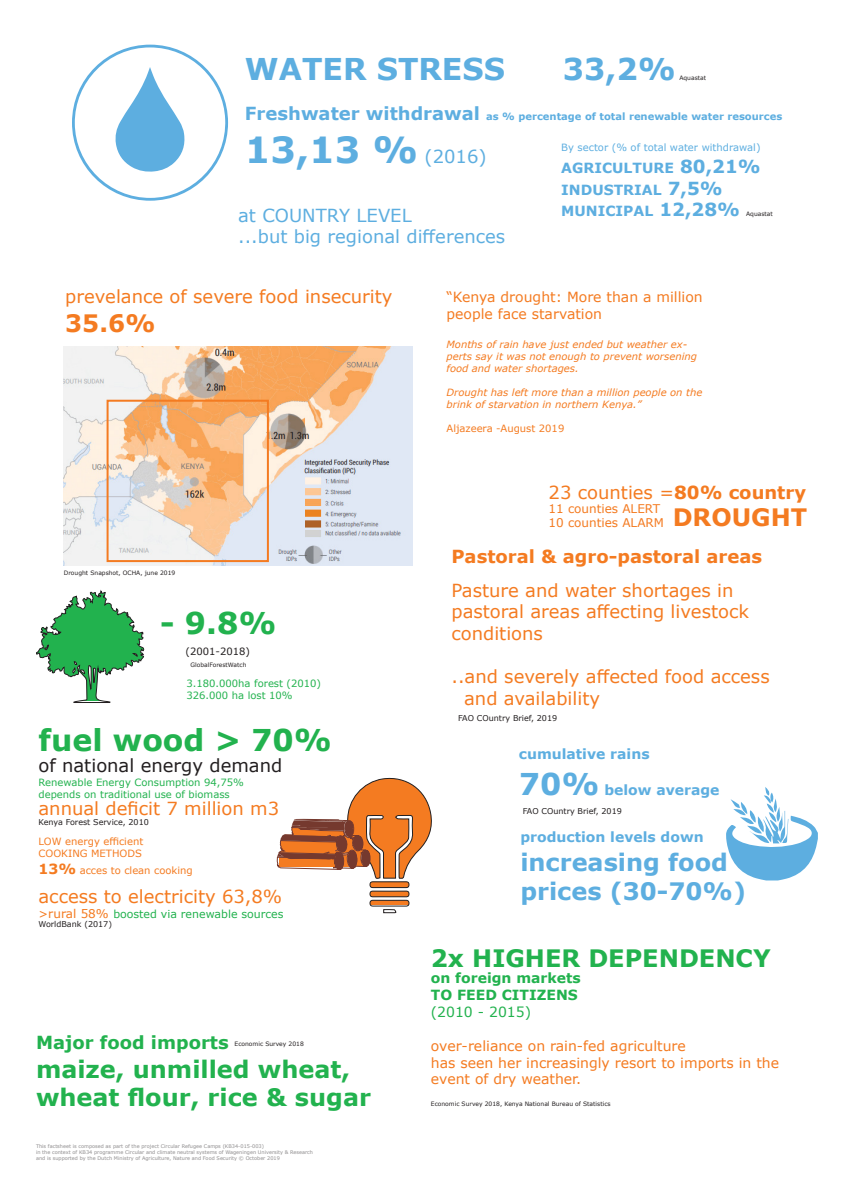
<style>
.page{position:relative;width:842px;height:1191px;background:#fff}
.page>*{position:absolute;margin:0;border:0;box-sizing:border-box;transform-origin:0 0}
.t1{font:700 36px "Verdana";color:#5daee0}
.t2{font:700 30px "Verdana";color:#22b24e}
.t3{font:700 30px "Verdana";color:#5daee0}
.t4{font:700 24px/28.8px "Verdana";color:#22b24e}
.t5{font:700 24px/28.8px "Verdana";color:#5daee0}
.t6{font:700 24px "Verdana";color:#f47b21}
.t7{font:18px/21.6px "Verdana";color:#f47b21}
.t8{font:18px/21.6px "Verdana";color:#5daee0}
.t9{font:700 18px "Verdana";color:#f47b21}
.t10{font:18px "Verdana";color:#231f20}
.t11{font:700 18px "Verdana";color:#22b24e}
.t12{font:14px/16.8px "Verdana";color:#f47b21}
.t13{font:700 14px "Verdana";color:#5daee0}
.t14{font:700 14px/16.8px "Verdana";color:#22b24e}
.t15{font:12px/14.4px "Verdana";color:#f47b21}
.t16{font:11px "Verdana";color:#22b24e}
.t17{font:italic 10px/12px "Verdana";color:#f47b21}
.t18{font:10px/12px "Verdana";color:#22b24e}
.t19{font:10px/12px "Verdana";color:#f47b21}
.t20{font:700 10px "Verdana";color:#5daee0}
.t21{font:10px "Verdana";color:#5daee0}
.t22{font:10px "Verdana";color:#231f20}
.t23{font:8px "Verdana";color:#231f20}
.t24{font:6px "Verdana";color:#231f20}
.t25{font:5px/6px "Verdana";color:#8f8d8e}
.s1{font-size:18px}
.s2{font-weight:400;font-size:18px}
.s3{font-weight:700;font-size:14px}
.s4{font-size:12px;color:#f47b21}
.s5{font-weight:700}
.s6{font-size:30px}
.s7{font-weight:400}
</style>
<div class="page">
<img style="left:64px;top:346px;width:348px;height:219px">
<div style="left:107px;top:400px;width:162px;height:162px;border:2px solid #f47b21"></div>
<svg style="left:36px;top:590px;width:109px;height:113px"></svg>
<svg style="left:726px;top:787px;width:92px;height:93px"></svg>
<svg style="left:72px;top:44px;width:156px;height:157px"></svg>
<svg style="left:276px;top:777px;width:156px;height:137px"></svg>
<p class="t3" style="left:563px;top:47px;width:114px">33,2%</p>
<p class="t3" style="left:245px;top:47px;width:262px">WATER STRESS</p>
<p class="t20" style="left:245px;top:109px;width:539px"><span class="s1">Freshwater withdrawal</span> as % percentage of total renewable water resources</p>
<p class="t1" style="left:245px;top:125px;width:243px">13,13 % <span class="s2">(2016)</span></p>
<p class="t21" style="left:561px;top:141px;width:201px">By sector (% of total water withdrawal)</p>
<p class="t24" style="left:679px;top:73px;width:28px">Aquastat</p>
<p class="t13" style="left:561px;top:158px;width:201px">AGRICULTURE <span class="s1">80,21%</span></p>
<p class="t13" style="left:561px;top:179px;width:163px">INDUSTRIAL <span class="s1">7,5%</span></p>
<p class="t13" style="left:561px;top:201px;width:180px">MUNICIPAL <span class="s1">12,28%</span></p>
<p class="t24" style="left:746px;top:210px;width:28px">Aquastat</p>
<p class="t8" style="left:238px;top:204px;width:269px">at COUNTRY LEVEL<br>...but big regional differences</p>
<p class="t7" style="left:65px;top:286px;width:329px">prevelance of severe food insecurity</p>
<p class="t6" style="left:65px;top:306px;width:92px">35.6%</p>
<p class="t24" style="left:64px;top:569px;width:113px">Drought Snapshot, OCHA, june 2019</p>
<p class="t2" style="left:160px;top:601px;width:118px">- 9.8%</p>
<p class="t22" style="left:185px;top:645px;width:66px">(2001-2018)</p>
<p class="t24" style="left:190px;top:660px;width:58px">GlobalForestWatch</p>
<p class="t18" style="left:186px;top:677px;width:136px">3.180.000ha forest (2010)<br>326.000 ha lost 10%</p>
<p class="t2" style="left:38px;top:718px;width:295px">fuel wood &gt; 70%</p>
<p class="t10" style="left:38px;top:753px;width:245px">of national energy demand</p>
<p class="t7" style="left:38px;top:798px;width:242px">annual deficit 7 million m3</p>
<p class="t23" style="left:38px;top:816px;width:112px">Kenya Forest Service, 2010</p>
<p class="t18" style="left:38px;top:776px;width:207px">Renewable Energy Consumption 94,75% depends on traditional use of biomass</p>
<p class="t19" style="left:38px;top:835px;width:106px">LOW energy efficient<br>COOKING METHODS</p>
<p class="t19" style="left:38px;top:864px;width:156px"><span class="s3">13%</span> acces to clean cooking</p>
<p class="t7" style="left:38px;top:885px;width:245px">access to electricity 63,8%</p>
<p class="t23" style="left:38px;top:919px;width:75px">WorldBank (2017)</p>
<p class="t16" style="left:38px;top:906px;width:247px"><span class="s4">&gt;rural 58%</span> boosted via renewable sources</p>
<p class="t11" style="left:36px;top:1029px;width:194px">Major food imports</p>
<p class="t4" style="left:36px;top:1054px;width:336px">maize, unmilled wheat, wheat flour, rice &amp; sugar</p>
<p class="t24" style="left:235px;top:1039px;width:71px">Economic Survey 2018</p>
<p class="t25" style="left:36px;top:1143px;width:279px">This factsheet is composed as part of the project Circular Refugee Camps (KB34-015-003)<br>in the context of KB34 programme Circular and climate neutral systems of Wageningen University &amp; Research and is supported by the Dutch Ministry of Agriculture, Nature and Food Security © October 2019</p>
<p class="t12" style="left:446px;top:288px;width:258px">“Kenya drought: More than a million people face starvation</p>
<p class="t17" style="left:446px;top:338px;width:252px">Months of rain have just ended but weather ex&shy;perts say it was not enough to prevent worsening food and water shortages.</p>
<p class="t17" style="left:446px;top:386px;width:257px">Drought has left more than a million people on the brink of starvation in northern Kenya.”</p>
<p class="t19" style="left:446px;top:422px;width:119px">Aljazeera -August 2019</p>
<p class="t7" style="left:549px;top:481px;width:259px">23 counties =<span class="s5">80% country</span></p>
<p class="t15" style="left:549px;top:501px;width:117px">11 counties ALERT<br>10 counties ALARM</p>
<p class="t6" style="left:673px;top:500px;width:136px">DROUGHT</p>
<p class="t9" style="left:451px;top:543px;width:312px">Pastoral &amp; agro-pastoral areas</p>
<p class="t7" style="left:451px;top:579px;width:299px">Pasture and water shortages in pastoral areas affecting livestock conditions</p>
<p class="t7" style="left:464px;top:665px;width:307px;text-indent:-13px">..and severely affected food access and availability</p>
<p class="t23" style="left:458px;top:712px;width:101px">FAO COuntry Brief, 2019</p>
<p class="t13" style="left:519px;top:744px;width:132px">cumulative rains</p>
<p class="t13" style="left:519px;top:780px;width:202px"><span class="s6">70%</span> below average</p>
<p class="t23" style="left:523px;top:805px;width:101px">FAO COuntry Brief, 2019</p>
<p class="t13" style="left:520px;top:827px;width:185px">production levels down</p>
<p class="t5" style="left:520px;top:847px;width:227px">increasing food prices (30-70%)</p>
<p class="t4" style="left:431px;top:943px;width:341px">2x HIGHER DEPENDENCY</p>
<p class="t14" style="left:431px;top:969px;width:151px">on foreign markets<br>TO FEED CITIZENS <span class="s7">(2010 - 2015)</span></p>
<p class="t12" style="left:431px;top:1037px;width:350px">over-reliance on rain-fed agriculture<br>has seen her increasingly resort to imports in the event of dry weather.</p>
<p class="t24" style="left:431px;top:1099px;width:181px">Economic Survey 2018, Kenya National Bureau of Statistics</p>
</div>
